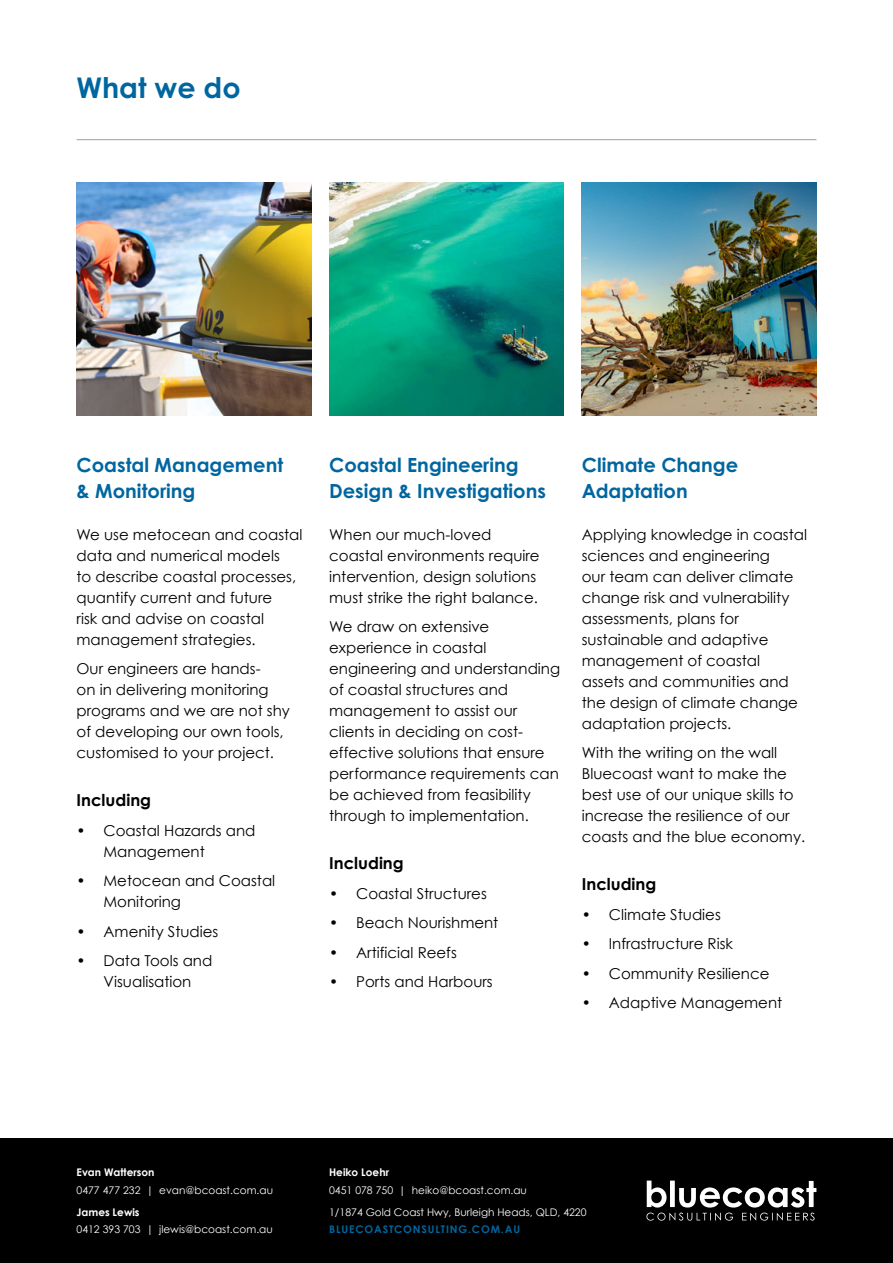
<style>
.page{position:relative;width:893px;height:1263px;background:#fff}
.page>*{position:absolute;margin:0;border:0;box-sizing:border-box;transform-origin:0 0}
.t1{font:700 28.5px "Century Gothic Pro";color:#0066a0}
.t2{font:700 19.5px/25.5px "Century Gothic Pro";color:#0066a0}
.t3{font:700 16.5px "Century Gothic";color:#000}
.t4{font:15px/21px "Century Gothic";color:#000}
.t5{font:10.5px/22px "Century Gothic";color:#fff}
.t6{font:700 10.5px "Century Gothic";color:#fff}
.t7{font:700 10.5px "Century Gothic";letter-spacing:.08em;color:#0066a0}
</style>
<div class="page">
<hr style="left:77px;top:139px;width:739px;height:1px;background:#9fa1a4">
<img style="left:582px;top:183px;width:234px;height:232px">
<img style="left:329px;top:183px;width:235px;height:232px">
<img style="left:77px;top:183px;width:234px;height:232px">
<div style="left:0;top:1138px;width:893px;height:125px;background:#000"></div>
<svg style="left:646px;top:1180px;width:170px;height:40px"></svg>
<h1 class="t1" style="left:77px;top:69px;width:166px">What we do</h1>
<h2 class="t2" style="left:77px;top:452px;width:208px">Coastal Management &amp; Monitoring</h2>
<p class="t4" style="left:77px;top:524px;width:227px">We use metocean and coastal data and numerical models<br>to describe coastal processes, quantify current and future<br>risk and advise on coastal management strategies.</p>
<p class="t4" style="left:77px;top:658px;width:215px">Our engineers are hands-<br>on in delivering monitoring programs and we are not shy of developing our own tools, customised to your project.</p>
<p class="t3" style="left:77px;top:790px;width:76px">Including</p>
<p class="t4" style="left:104px;top:820px;width:154px;text-indent:-27px">• Coastal Hazards and<br>Management</p>
<p class="t4" style="left:104px;top:870px;width:173px;text-indent:-27px">• Metocean and Coastal<br>Monitoring</p>
<p class="t4" style="left:77px;top:921px;width:143px">• Amenity Studies</p>
<p class="t4" style="left:77px;top:950px;width:137px;text-align:center">• Data Tools and<br>Visualisation</p>
<h2 class="t2" style="left:329px;top:452px;width:218px">Coastal Engineering<br>Design &amp; Investigations</h2>
<p class="t4" style="left:329px;top:524px;width:212px">When our much-loved coastal environments require intervention, design solutions must strike the right balance.</p>
<p class="t4" style="left:329px;top:616px;width:233px">We draw on extensive experience in coastal engineering and understanding of coastal structures and management to assist our clients in deciding on cost&shy;effective solutions that ensure performance requirements can be achieved from feasibility through to implementation.</p>
<p class="t3" style="left:329px;top:853px;width:76px">Including</p>
<p class="t4" style="left:329px;top:883px;width:159px">• Coastal Structures</p>
<p class="t4" style="left:329px;top:912px;width:171px">• Beach Nourishment</p>
<p class="t4" style="left:329px;top:942px;width:129px">• Artificial Reefs</p>
<p class="t4" style="left:329px;top:971px;width:165px">• Ports and Harbours</p>
<h2 class="t2" style="left:582px;top:452px;width:158px">Climate Change<br>Adaptation</h2>
<p class="t4" style="left:582px;top:524px;width:227px">Applying knowledge in coastal sciences and engineering<br>our team can deliver climate change risk and vulnerability assessments, plans for sustainable and adaptive management of coastal<br>assets and communities and the design of climate change adaptation projects.</p>
<p class="t4" style="left:582px;top:742px;width:225px">With the writing on the wall<br>Bluecoast want to make the best use of our unique skills to increase the resilience of our coasts and the blue economy.</p>
<p class="t3" style="left:582px;top:874px;width:76px">Including</p>
<p class="t4" style="left:582px;top:904px;width:141px">• Climate Studies</p>
<p class="t4" style="left:582px;top:933px;width:153px">• Infrastructure Risk</p>
<p class="t4" style="left:582px;top:963px;width:189px">• Community Resilience</p>
<p class="t4" style="left:582px;top:992px;width:202px">• Adaptive Management</p>
<p class="t6" style="left:77px;top:1165px;width:79px">Evan Watterson</p>
<p class="t5" style="left:77px;top:1178px;width:198px">0477 477 232 | evan@bcoast.com.au</p>
<p class="t6" style="left:77px;top:1205px;width:65px">James Lewis</p>
<p class="t5" style="left:77px;top:1218px;width:198px">0412 393 703 | jlewis@bcoast.com.au</p>
<p class="t6" style="left:329px;top:1165px;width:61px">Heiko Loehr</p>
<p class="t5" style="left:329px;top:1178px;width:259px">0451 078 750 | heiko@bcoast.com.au<br>1/1874 Gold Coast Hwy, Burleigh Heads, QLD, 4220</p>
<p class="t7" style="left:329px;top:1223px;width:192px">BLUECOASTCONSULTING.COM.AU</p>
</div>
